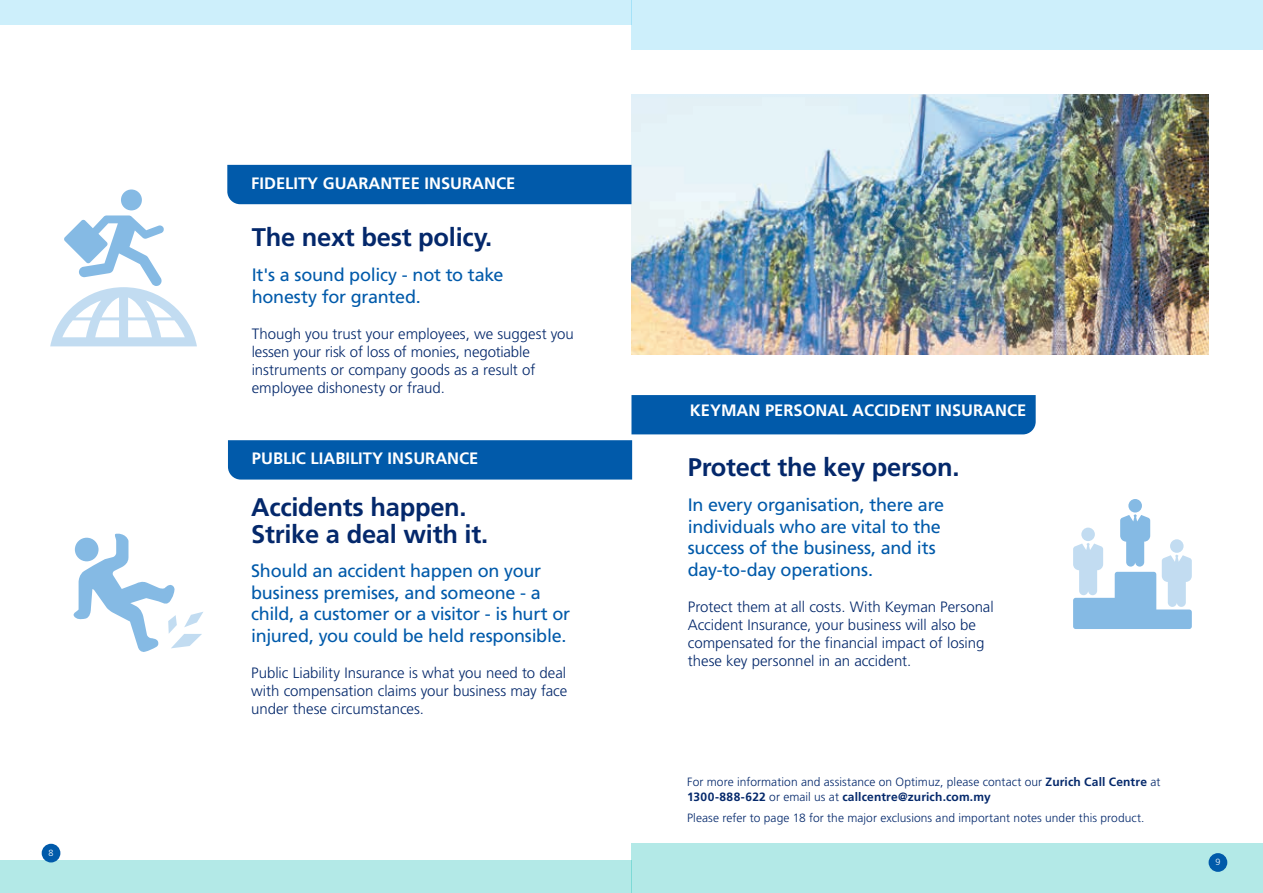
<style>
.page{position:relative;width:1263px;height:893px;background:#fff}
.page>*{position:absolute;margin:0;border:0;box-sizing:border-box;transform-origin:0 0}
.t1{font:700 25.5px/27px "Frutiger";letter-spacing:-.01em;color:#04286b}
.t2{font:18px/21.6px "Frutiger";letter-spacing:-.015em;color:#015aaa}
.t3{font:700 16.5px "Frutiger";color:#fff}
.t4{font:300 15px/18px "Frutiger";letter-spacing:-.005em;color:#04286b}
.t5{font:300 12px/14.4px "Frutiger";letter-spacing:.005em;color:#04286b}
.t6{font:300 9px "Frutiger";color:#fff}
.s1{font-weight:700}
</style>
<div class="page">
<img style="left:631px;top:95px;width:578px;height:260px">
<div style="left:631px;top:843px;width:632px;height:50px;background:#b3e9e7"></div>
<div style="left:0;top:0;width:631px;height:25px;background:#cdeffb"></div>
<div style="left:631px;top:0;width:632px;height:50px;background:#cdeffb"></div>
<div style="left:121px;top:189px;width:21px;height:21px;background:#85bae4;border-radius:50%"></div>
<svg style="left:50px;top:215px;width:147px;height:131px"></svg>
<div style="left:227px;top:165px;width:404px;height:39px;background:#015aaa"></div>
<div style="left:631px;top:395px;width:405px;height:39px;background:#015aaa"></div>
<div style="left:1128px;top:499px;width:14px;height:13px;background:#85bae4;border-radius:50%"></div>
<svg style="left:1073px;top:514px;width:119px;height:115px"></svg>
<svg style="left:73px;top:533px;width:130px;height:119px"></svg>
<div style="left:228px;top:440px;width:404px;height:40px;background:#015aaa"></div>
<div style="left:1208px;top:853px;width:19px;height:19px;background:#015aaa;border-radius:50%"></div>
<div style="left:0;top:860px;width:631px;height:33px;background:#b3e9e7"></div>
<div style="left:42px;top:844px;width:18px;height:18px;background:#015aaa;border-radius:50%"></div>
<p class="t6" style="left:49px;top:848px;width:7px">8</p>
<p class="t3" style="left:251px;top:174px;width:266px">FIDELITY GUARANTEE INSURANCE</p>
<h1 class="t1" style="left:252px;top:224px;width:242px">The next best policy.</h1>
<p class="t2" style="left:252px;top:264px;width:253px">It's a sound policy - not to take honesty for granted.</p>
<p class="t4" style="left:252px;top:324px;width:323px">Though you trust your employees, we suggest you lessen your risk of loss of monies, negotiable instruments or company goods as a result of employee dishonesty or fraud.</p>
<p class="t3" style="left:690px;top:401px;width:338px">KEYMAN PERSONAL ACCIDENT INSURANCE</p>
<p class="t3" style="left:252px;top:449px;width:228px">PUBLIC LIABILITY INSURANCE</p>
<h1 class="t1" style="left:688px;top:454px;width:273px">Protect the key person.</h1>
<p class="t2" style="left:688px;top:494px;width:258px">In every organisation, there are individuals who are vital to the success of the business, and its day-to-day operations.</p>
<p class="t4" style="left:688px;top:598px;width:307px">Protect them at all costs. With Keyman Personal Accident Insurance, your business will also be compensated for the financial impact of losing these key personnel in an accident.</p>
<h1 class="t1" style="left:251px;top:493px;width:239px">Accidents happen.<br>Strike a deal with it.</h1>
<p class="t2" style="left:251px;top:560px;width:320px">Should an accident happen on your business premises, and someone - a child, a customer or a visitor - is hurt or injured, you could be held responsible.</p>
<p class="t4" style="left:251px;top:664px;width:318px;text-align:justify">Public Liability Insurance is what you need to deal with compensation claims your business may face under these circumstances.</p>
<p class="t5" style="left:687px;top:775px;width:475px">For more information and assistance on Optimuz, please contact our <span class="s1">Zurich Call Centre</span> at<br><span class="s1">1300-888-622</span> or email us at <span class="s1">callcentre@zurich.com.my</span></p>
<p class="t5" style="left:687px;top:810px;width:459px">Please refer to page 18 for the major exclusions and important notes under this product.</p>
<p class="t6" style="left:1215px;top:857px;width:7px">9</p>
</div>
